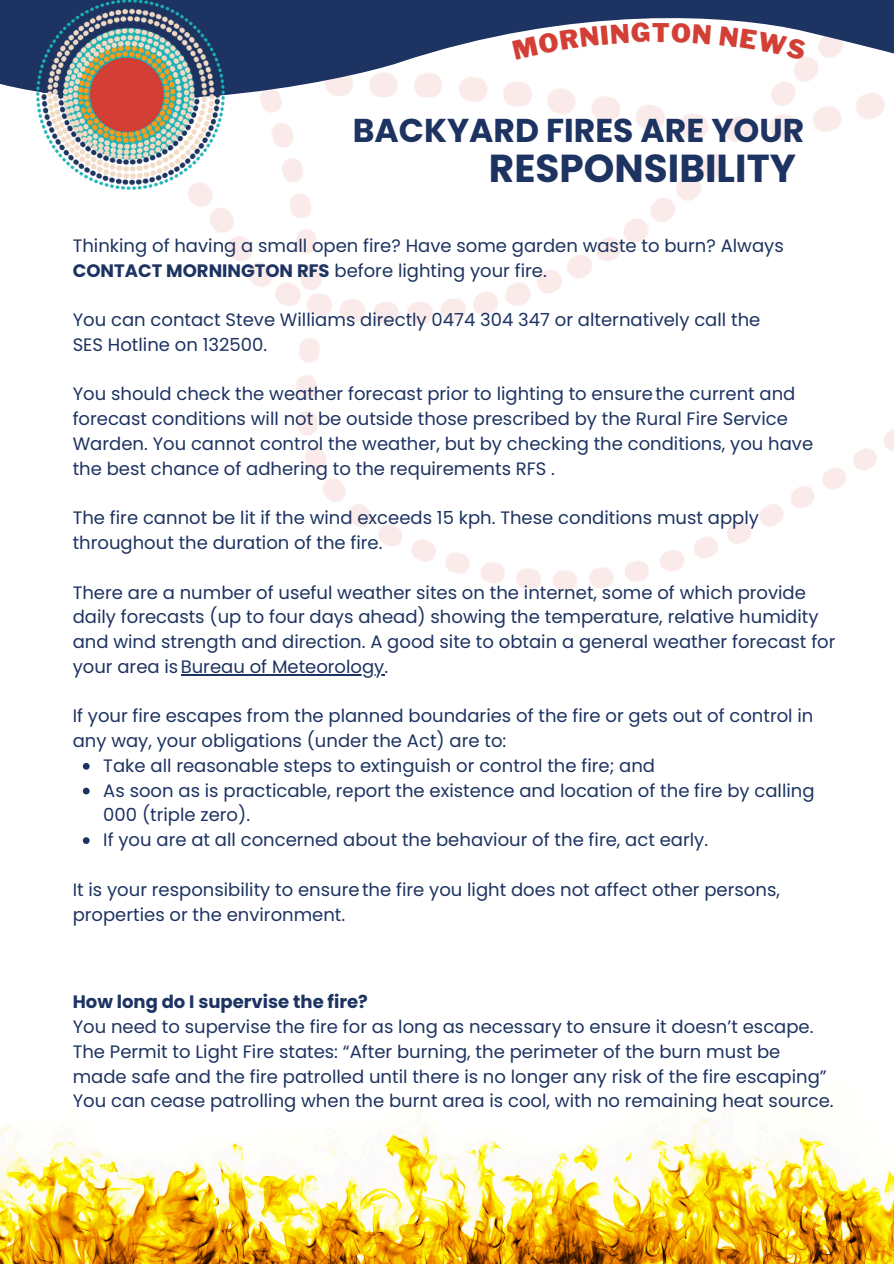
<style>
.page{position:relative;width:894px;height:1264px;background:#fff}
.page>*{position:absolute;margin:0;border:0;box-sizing:border-box;transform-origin:0 0}
.t1{font:700 39px "Poppins";color:#1d3361}
.t2{font:700 33px "Poppins";color:#1d3361}
.t3{font:900 25.5px "Libre Franklin";color:#d43f35}
.t4{font:18px/24.8px "Poppins";color:#1d3361}
.t5{font:700 18px "Poppins";color:#1d3361}
.s1{font-weight:700}
</style>
<div class="page">
<img style="left:188px;top:138px;width:705px;height:453px">
<svg style="left:0;top:0;width:893px;height:138px"></svg>
<img style="left:36px;top:0;width:188px;height:189px">
<hr style="left:181px;top:674px;width:203px;height:1px;background:#1d3361">
<svg style="left:83px;top:763px;width:7px;height:6px"></svg>
<svg style="left:83px;top:787px;width:7px;height:7px"></svg>
<svg style="left:83px;top:837px;width:7px;height:7px"></svg>
<img style="left:0;top:1117px;width:893px;height:146px">
<img style="left:508px;top:18px;width:302px;height:50px">
<svg style="left:512px;top:22px;width:137px;height:37px"></svg>
<svg style="left:671px;top:22px;width:40px;height:22px"></svg>
<svg style="left:719px;top:26px;width:87px;height:34px"></svg>
<p class="t3" style="left:651px;top:17px;width:20px">T</p>
<p class="t2" style="left:353px;top:108px;width:453px">BACKYARD FIRES ARE YOUR</p>
<p class="t1" style="left:489px;top:141px;width:308px">RESPONSIBILITY</p>
<h2 class="t4" style="left:73px;top:233px;width:712px">Thinking of having a small open fire? Have some garden waste to burn? Always<br><span class="s1">CONTACT MORNINGTON RFS</span> before lighting your fire.</h2>
<p class="t4" style="left:73px;top:307px;width:689px">You can contact Steve Williams directly 0474 304 347 or alternatively call the</p>
<p class="t4" style="left:73px;top:332px;width:196px">SES Hotline on 132500.</p>
<h1 class="t4" style="left:73px;top:382px;width:741px">You should check the weather forecast prior to lighting to ensurethe current and forecast conditions will not be outside those prescribed by the Rural Fire Service Warden. You cannot control the weather, but by checking the conditions, you have the best chance of adhering to the requirements RFS .</h1>
<p class="t4" style="left:73px;top:505px;width:687px">The fire cannot be lit if the wind exceeds 15 kph. These conditions must apply throughout the duration of the fire.</p>
<p class="t4" style="left:73px;top:580px;width:764px">There are a number of useful weather sites on the internet, some of which provide daily forecasts (up to four days ahead) showing the temperature, relative humidity and wind strength and direction. A good site to obtain a general weather forecast for your area isBureau of Meteorology.</p>
<p class="t4" style="left:73px;top:703px;width:742px">If your fire escapes from the planned boundaries of the fire or gets out of control in</p>
<p class="t4" style="left:73px;top:728px;width:435px">any way, your obligations (under the Act) are to:</p>
<p class="t4" style="left:103px;top:753px;width:553px">Take all reasonable steps to extinguish or control the fire; and</p>
<p class="t4" style="left:103px;top:778px;width:712px">As soon as is practicable, report the existence and location of the fire by calling</p>
<p class="t4" style="left:103px;top:802px;width:606px">000 (triple zero).<br>If you are at all concerned about the behaviour of the fire, act early.</p>
<p class="t4" style="left:73px;top:877px;width:708px">It is your responsibility to ensurethe fire you light does not affect other persons,</p>
<p class="t4" style="left:73px;top:901px;width:274px">properties or the environment.</p>
<p class="t5" style="left:73px;top:989px;width:296px">How long do I supervise the fire?</p>
<p class="t4" style="left:73px;top:1014px;width:762px">You need to supervise the fire for as long as necessary to ensure it doesn’t escape.<br>The Permit to Light Fire states: “After burning, the perimeter of the burn must be made safe and the fire patrolled until there is no longer any risk of the fire escaping” You can cease patrolling when the burnt area is cool, with no remaining heat source.</p>
</div>
